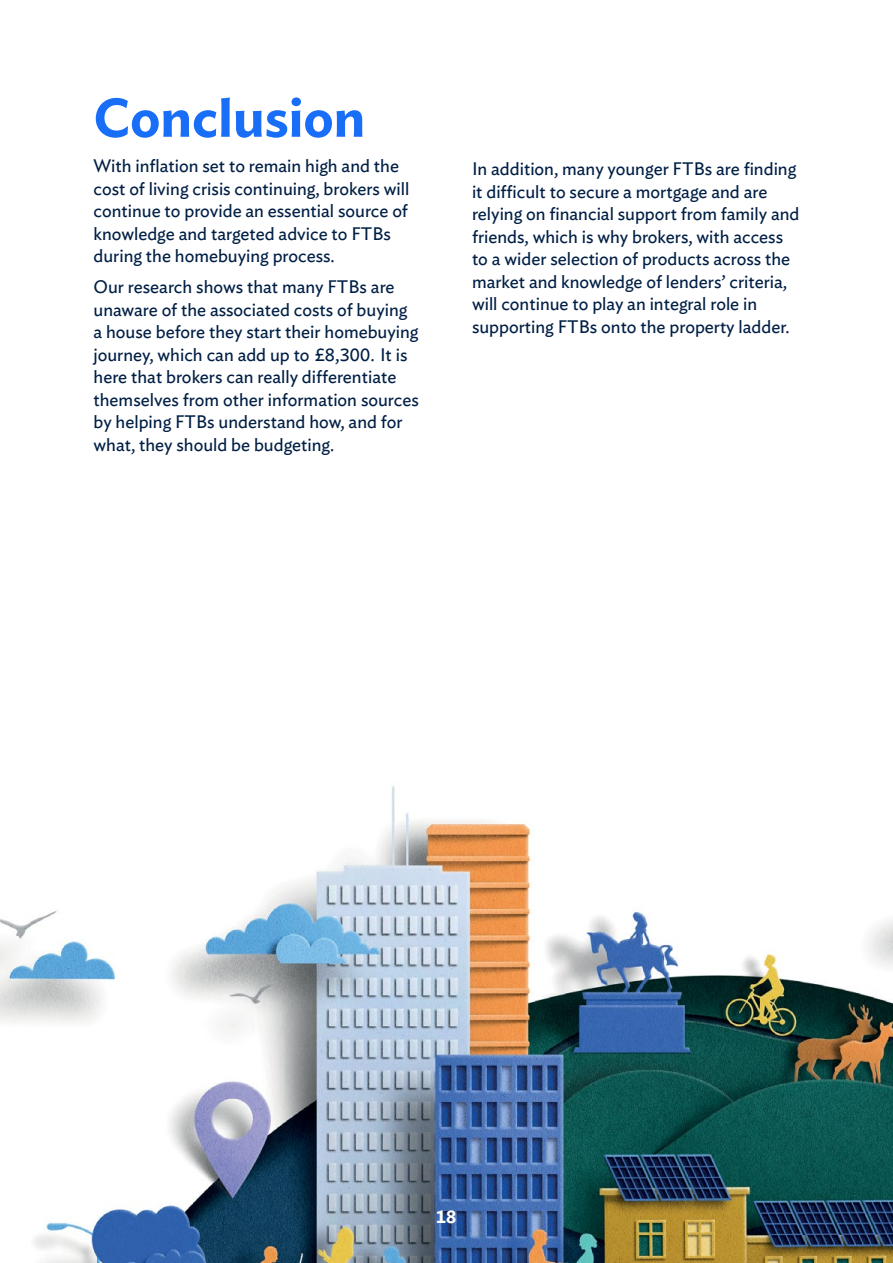
<style>
.page{position:relative;width:893px;height:1263px;background:#fff}
.page>*{position:absolute;margin:0;border:0;box-sizing:border-box;transform-origin:0 0}
.t1{font:600 54px "Ideal Sans";color:#196ef7}
.t2{font:18px/22.5px "Ideal Sans";color:#001f45}
.t3{font:600 18px "Ideal Sans";color:#fff}
</style>
<div class="page">
<img style="left:0;top:786px;width:893px;height:477px">
<h1 class="t1" style="left:94px;top:76px;width:273px">Conclusion</h1>
<p class="t2" style="left:94px;top:153px;width:317px">With inflation set to remain high and the cost of living crisis continuing, brokers will continue to provide an essential source of knowledge and targeted advice to FTBs during the homebuying process.</p>
<p class="t2" style="left:94px;top:274px;width:327px">Our research shows that many FTBs are unaware of the associated costs of buying a house before they start their homebuying journey, which can add up to £8,300. It is here that brokers can really differentiate themselves from other information sources by helping FTBs understand how, and for what, they should be budgeting.</p>
<p class="t2" style="left:472px;top:156px;width:329px">In addition, many younger FTBs are finding it difficult to secure a mortgage and are relying on financial support from family and friends, which is why brokers, with access to a wider selection of products across the market and knowledge of lenders’ criteria, will continue to play an integral role in supporting FTBs onto the property ladder.</p>
<p class="t3" style="left:436px;top:1203px;width:22px">18</p>
</div>
